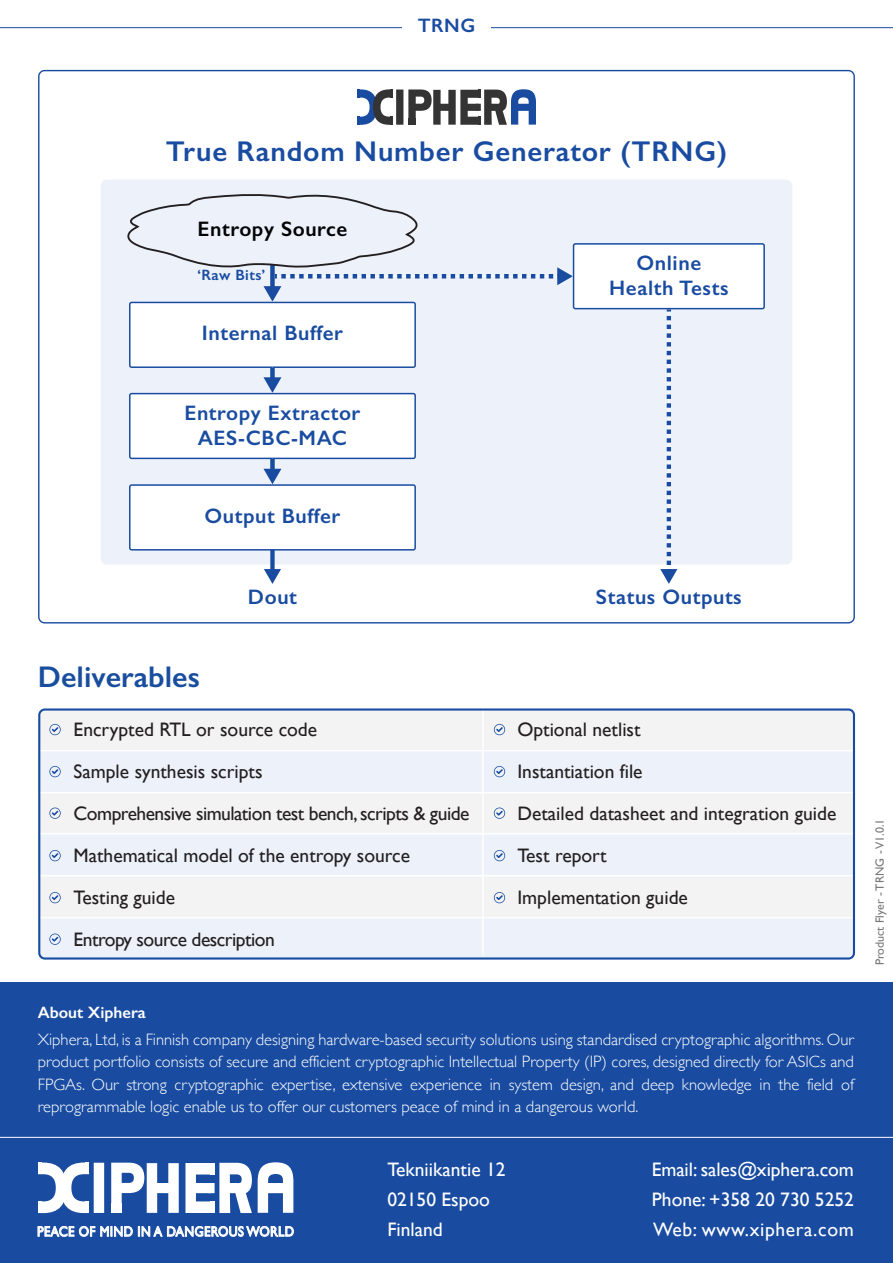
<style>
.page{position:relative;width:893px;height:1263px;background:#fff}
.page>*{position:absolute;margin:0;border:0;box-sizing:border-box;transform-origin:0 0}
.t1{font:600 30px "Gill Sans";color:#194e9f}
.t2{font:600 28.65px "Gill Sans";letter-spacing:.025em;color:#194ca1}
.t3{font:600 21px/25.2px "Gill Sans";letter-spacing:.025em;color:#194ca1;text-align:center}
.t4{font:600 21px "Gill Sans";letter-spacing:.025em;color:#020304}
.t5{font:19.5px/42px "Gill Sans";color:#231f20}
.t6{font:19.5px/30px "Gill Sans";color:#fff}
.t7{font:600 19.5px "Gill Sans";color:#194ca1}
.t8{font:300 16.5px/22.5px "Gill Sans";color:#fff;text-align:justify}
.t9{font:600 16.5px "Gill Sans";color:#fff}
.t10{font:600 15px "Gill Sans";letter-spacing:.025em;color:#194ca1}
.t11{font:14.1px "Gill Sans";letter-spacing:.04em;color:#fff;scale:.87 1}
.t12{font:12px "Gill Sans";color:#79797a}
</style>
<div class="page">
<div style="left:0;top:982px;width:893px;height:281px;background:#194ca1"></div>
<div style="left:94px;top:1163px;width:10px;height:50px;background:#fff"></div>
<svg style="left:111px;top:1163px;width:68px;height:50px"></svg>
<svg style="left:185px;top:1163px;width:67px;height:50px"></svg>
<svg style="left:258px;top:1162px;width:35px;height:51px"></svg>
<svg style="left:38px;top:1162px;width:51px;height:51px"></svg>
<svg style="left:38px;top:1226px;width:57px;height:10px"></svg>
<svg style="left:101px;top:1226px;width:31px;height:10px"></svg>
<svg style="left:138px;top:1226px;width:155px;height:10px"></svg>
<hr style="left:0;top:1137px;width:893px;height:1px;background:#fff">
<hr style="left:0;top:27px;width:893px;height:1px;background:#194ca1">
<div style="left:402px;top:10px;width:89px;height:28px;background:#fff"></div>
<svg style="left:38px;top:70px;width:817px;height:553px"></svg>
<div style="left:396px;top:90px;width:7px;height:35px;background:#343434"></div>
<svg style="left:408px;top:89px;width:128px;height:36px"></svg>
<svg style="left:357px;top:89px;width:36px;height:36px"></svg>
<div style="left:101px;top:179px;width:691px;height:385px;background:#ecf1fa;border-radius:7px"></div>
<div style="left:38px;top:708px;width:817px;height:249px;background:#ecf1fa"></div>
<svg style="left:49px;top:766px;width:12px;height:11px"></svg>
<svg style="left:494px;top:766px;width:11px;height:11px"></svg>
<div style="left:38px;top:709px;width:816px;height:41px;background:#f3f3f3"></div>
<div style="left:39px;top:793px;width:815px;height:41px;background:#f3f3f3"></div>
<svg style="left:39px;top:918px;width:815px;height:41px;background:#e3eaf6"></svg>
<svg style="left:49px;top:892px;width:12px;height:11px"></svg>
<svg style="left:49px;top:850px;width:12px;height:11px"></svg>
<svg style="left:494px;top:892px;width:11px;height:11px"></svg>
<svg style="left:494px;top:850px;width:11px;height:11px"></svg>
<svg style="left:123px;top:194px;width:642px;height:390px"></svg>
<p class="t7" style="left:418px;top:14px;width:59px">TRNG</p>
<h2 class="t2" style="left:166px;top:134px;width:563px">True Random Number Generator (TRNG)</h2>
<p class="t4" style="left:198px;top:216px;width:151px">Entropy Source</p>
<p class="t10" style="left:197px;top:266px;width:69px">‘Raw Bits’</p>
<p class="t3" style="left:202px;top:320px;width:142px">Internal Buffer</p>
<p class="t3" style="left:609px;top:250px;width:121px">Online<br>Health Tests</p>
<p class="t3" style="left:184px;top:400px;width:177px">Entropy Extractor<br>AES-CBC-MAC</p>
<p class="t3" style="left:205px;top:503px;width:137px">Output Buffer</p>
<p class="t3" style="left:248px;top:584px;width:51px">Dout</p>
<p class="t3" style="left:596px;top:584px;width:147px">Status Outputs</p>
<h1 class="t1" style="left:38px;top:658px;width:163px">Deliverables</h1>
<p class="t5" style="left:74px;top:708px;width:397px">Encrypted RTL or source code<br>Sample synthesis scripts<br>Comprehensive simulation test bench, scripts &amp; guide<br>Mathematical model of the entropy source<br>Testing guide<br>Entropy source description</p>
<p class="t5" style="left:517px;top:708px;width:320px">Optional netlist<br>Instantiation file<br>Detailed datasheet and integration guide<br>Test report<br>Implementation guide</p>
<p class="t9" style="left:38px;top:1002px;width:110px">About Xiphera</p>
<p class="t8" style="left:38px;top:1027px;width:818px">Xiphera, Ltd, is a Finnish company designing hardware-based security solutions using standardised cryptographic algorithms. Our product portfolio consists of secure and efficient cryptographic Intellectual Property (IP) cores, designed directly for ASICs and FPGAs. Our strong cryptographic expertise, extensive experience in system design, and deep knowledge in the field of reprogrammable logic enable us to offer our customers peace of mind in a dangerous world.</p>
<p class="t11" style="left:37px;top:1223px;width:297px">PEACE OF MIND IN A DANGEROUS WORLD</p>
<p class="t6" style="left:387px;top:1154px;width:120px">Tekniikantie 12<br>02150 Espoo<br>Finland</p>
<p class="t6" style="left:652px;top:1154px;width:204px;text-align:justify">Email: sales@xiphera.com Phone: +358 20 730 5252<br>Web: www.xiphera.com</p>
<p class="t12" style="left:873px;top:965px;width:148px;rotate:-90deg">Product Flyer - TRNG - V1.0.1</p>
</div>
